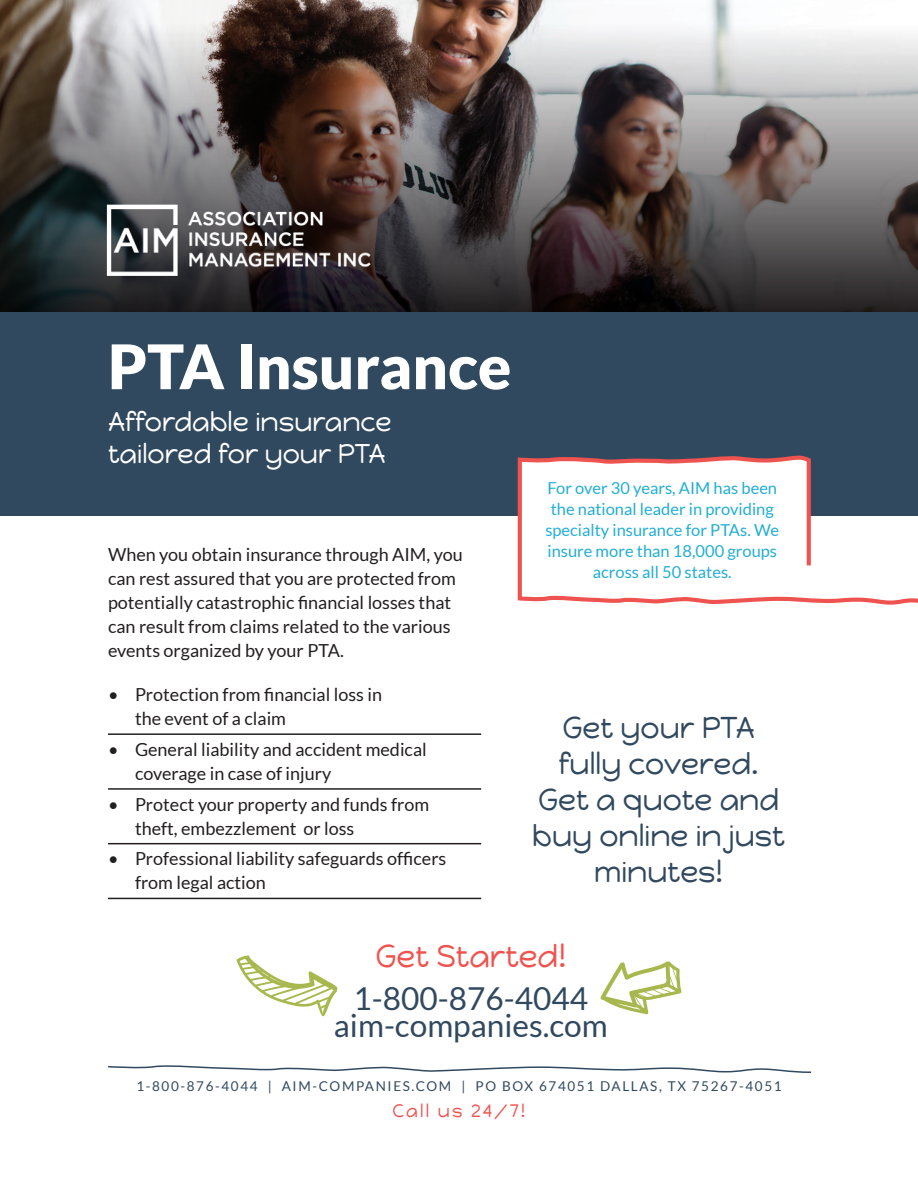
<style>
.page{position:relative;width:918px;height:1188px;background:#fff}
.page>*{position:absolute;margin:0;border:0;box-sizing:border-box;transform-origin:0 0}
.t1{font:900 61.5px "Lato";color:#fff}
.t2{font:31.65px/27px "Lato";color:#31495f;text-align:center}
.t3{font:31.5px "Happy Monkey";color:#ef534f}
.t4{font:30px/36px "Happy Monkey";color:#31495f;text-align:center}
.t5{font:27px/32.4px "Happy Monkey";color:#fff}
.t6{font:18px/24px "Lato";color:#231f20}
.t7{font:18px "Happy Monkey";letter-spacing:.12em;color:#ef534f}
.t8{font:16.5px/21px "Lato";color:#23aed3;text-align:center}
.t9{font:13.5px "Lato";letter-spacing:.12em;color:#31495f}
</style>
<div class="page">
<img style="left:0;top:0;width:733px;height:25px">
<img style="left:0;top:25px;width:918px;height:288px">
<div style="left:0;top:313px;width:918px;height:203px;background:#31495f"></div>
<img style="left:101px;top:202px;width:276px;height:78px">
<hr style="left:108px;top:733px;width:373px;height:2px;background:#231f20">
<hr style="left:108px;top:788px;width:373px;height:2px;background:#231f20">
<hr style="left:108px;top:843px;width:373px;height:1px;background:#231f20">
<hr style="left:108px;top:898px;width:373px;height:1px;background:#231f20">
<svg style="left:517px;top:455px;width:401px;height:150px"></svg>
<svg style="left:108px;top:1065px;width:704px;height:8px"></svg>
<svg style="left:236px;top:955px;width:102px;height:62px"></svg>
<svg style="left:600px;top:961px;width:82px;height:53px"></svg>
<h1 class="t1" style="left:108px;top:331px;width:405px">PTA Insurance</h1>
<h3 class="t5" style="left:108px;top:405px;width:285px">Affordable insurance tailored for your PTA</h3>
<p class="t6" style="left:108px;top:542px;width:356px">When you obtain insurance through AIM, you can rest assured that you are protected from potentially catastrophic financial losses that can result from claims related to the various events organized by your PTA.</p>
<p class="t6" style="left:135px;top:683px;width:249px;text-indent:-27px">• Protection from financial loss in the event of a claim</p>
<p class="t6" style="left:135px;top:737px;width:293px;text-indent:-27px">• General liability and accident medical coverage in case of injury</p>
<p class="t6" style="left:135px;top:792px;width:296px;text-indent:-27px">• Protect your property and funds from theft, embezzlement or loss</p>
<p class="t6" style="left:135px;top:847px;width:313px;text-indent:-27px">• Professional liability safeguards officers from legal action</p>
<p class="t8" style="left:545px;top:477px;width:235px">For over 30 years, AIM has been the national leader in providing specialty insurance for PTAs. We insure more than 18,000 groups across all 50 states.</p>
<h3 class="t4" style="left:532px;top:709px;width:254px">Get your PTA fully covered.<br>Get a quote and buy online in just minutes!</h3>
<h3 class="t3" style="left:375px;top:937px;width:192px">Get Started!</h3>
<h2 class="t2" style="left:334px;top:985px;width:275px">1-800-876-4044 aim-companies.com</h2>
<p class="t9" style="left:136px;top:1078px;width:647px">1-800-876-4044 | AIM-COMPANIES.COM | PO BOX 674051 DALLAS, TX 75267-4051</p>
<p class="t7" style="left:393px;top:1099px;width:134px">Call us 24/7!</p>
</div>
